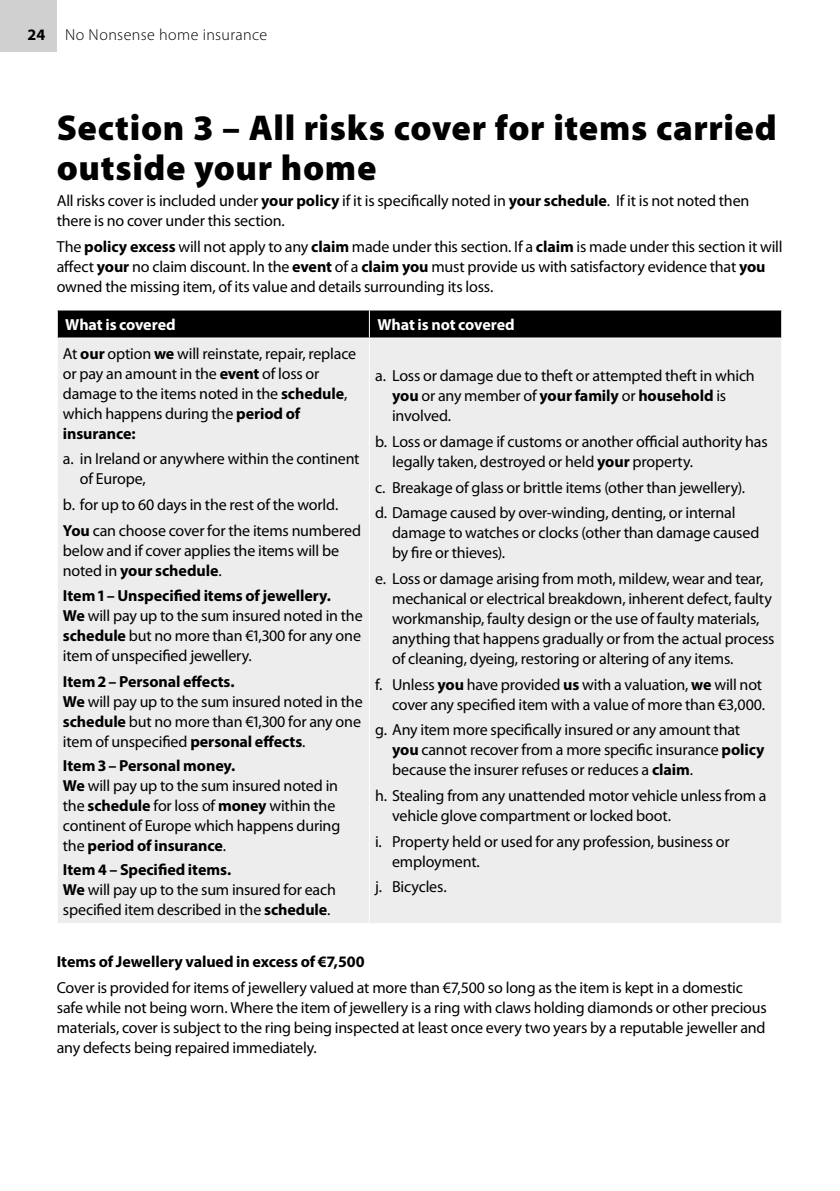
<style>
.page{position:relative;width:840px;height:1191px;background:#fff}
.page>*{position:absolute;margin:0;border:0;box-sizing:border-box;transform-origin:0 0}
.t1{font:36px/40px "Myriad MM 830 600";letter-spacing:.02em;color:#000}
.t2{font:16px/20px "Myriad Pro";letter-spacing:-.015em;color:#000}
.t3{font:700 16px "Myriad Pro";letter-spacing:-.005em;color:#000}
.t4{font:700 16px "Myriad Pro";letter-spacing:-.005em;color:#fff}
.t5{font:300 16px "Myriad Pro";letter-spacing:.03em;color:#000}
.s1{font-weight:700}
</style>
<div class="page">
<div style="left:58px;top:339px;width:722px;height:584px;background:#ededed"></div>
<hr style="left:368px;top:338px;width:1px;height:585px;background:#fff">
<div style="left:57px;top:310px;width:724px;height:28px;background:#000"></div>
<hr style="left:57px;top:337px;width:312px;height:1px;background:#fff">
<div style="left:0;top:0;width:57px;height:51px;background:#d0d0d0"></div>
<p class="t5" style="left:28px;top:26px;width:241px"><span class="s1">24</span> No Nonsense home insurance</p>
<h1 class="t1" style="left:57px;top:110px;width:721px">Section 3 – All risks cover for items carried outside your home</h1>
<p class="t2" style="left:57px;top:190px;width:693px">All risks cover is included under <span class="s1">your policy</span> if it is specifically noted in <span class="s1">your schedule</span>. If it is not noted then there is no cover under this section.</p>
<p class="t2" style="left:57px;top:236px;width:726px">The <span class="s1">policy excess</span> will not apply to any <span class="s1">claim</span> made under this section. If a <span class="s1">claim</span> is made under this section it will affect <span class="s1">your</span> no claim discount. In the <span class="s1">event</span> of a <span class="s1">claim you</span> must provide us with satisfactory evidence that <span class="s1">you </span>owned the missing item, of its value and details surrounding its loss.</p>
<p class="t4" style="left:65px;top:314px;width:112px">What is covered</p>
<p class="t4" style="left:377px;top:314px;width:139px">What is not covered</p>
<p class="t2" style="left:63px;top:343px;width:294px">At <span class="s1">our</span> option <span class="s1">we</span> will reinstate, repair, replace or pay an amount in the <span class="s1">event</span> of loss or damage to the items noted in the <span class="s1">schedule</span>, which happens during the <span class="s1">period of insurance:</span></p>
<p class="t2" style="left:80px;top:448px;width:281px;text-indent:-17px">a. in Ireland or anywhere within the continent of Europe,</p>
<p class="t2" style="left:63px;top:491px;width:299px;line-height:25.6px">b. for up to 60 days in the rest of the world.<br><span class="s1">You</span> can choose cover for the items numbered</p>
<p class="t2" style="left:63px;top:540px;width:277px">below and if cover applies the items will be noted in <span class="s1">your schedule</span>.</p>
<p class="t2" style="left:63px;top:585px;width:301px"><span class="s1">Item 1 – Unspecified items of jewellery.<br>We</span> will pay up to the sum insured noted in the <span class="s1">schedule</span> but no more than €1,300 for any one item of unspecified jewellery.</p>
<p class="t2" style="left:63px;top:671px;width:301px"><span class="s1">Item 2 – Personal effects.<br>We</span> will pay up to the sum insured noted in the <span class="s1">schedule</span> but no more than €1,300 for any one item of unspecified <span class="s1">personal effects</span>.</p>
<p class="t2" style="left:63px;top:755px;width:279px"><span class="s1">Item 3 – Personal money.<br>We</span> will pay up to the sum insured noted in the <span class="s1">schedule</span> for loss of <span class="s1">money</span> within the continent of Europe which happens during the <span class="s1">period of insurance</span>.</p>
<p class="t2" style="left:63px;top:859px;width:274px"><span class="s1">Item 4 – Specified items.<br>We</span> will pay up to the sum insured for each specified item described in the <span class="s1">schedule</span>.</p>
<p class="t2" style="left:392px;top:365px;width:364px;text-indent:-17px">a. Loss or damage due to theft or attempted theft in which <span class="s1">you</span> or any member of <span class="s1">your family</span> or <span class="s1">household</span> is involved.</p>
<p class="t2" style="left:392px;top:431px;width:377px;text-indent:-17px">b. Loss or damage if customs or another official authority has legally taken, destroyed or held <span class="s1">your</span> property.</p>
<p class="t2" style="left:375px;top:474px;width:371px;line-height:25.6px">c. Breakage of glass or brittle items (other than jewellery). d. Damage caused by over-winding, denting, or internal</p>
<p class="t2" style="left:392px;top:522px;width:368px">damage to watches or clocks (other than damage caused by fire or thieves).</p>
<p class="t2" style="left:392px;top:568px;width:383px;text-indent:-17px">e. Loss or damage arising from moth, mildew, wear and tear, mechanical or electrical breakdown, inherent defect, faulty workmanship, faulty design or the use of faulty materials, anything that happens gradually or from the actual process of cleaning, dyeing, restoring or altering of any items.</p>
<p class="t2" style="left:375px;top:674px;width:391px;text-align:right">f. Unless <span class="s1">you</span> have provided <span class="s1">us</span> with a valuation, <span class="s1">we</span> will not cover any specified item with a value of more than €3,000.</p>
<p class="t2" style="left:392px;top:719px;width:374px;text-indent:-17px">g. Any item more specifically insured or any amount that <span class="s1">you</span> cannot recover from a more specific insurance <span class="s1">policy </span>because the insurer refuses or reduces a <span class="s1">claim</span>.</p>
<p class="t2" style="left:392px;top:785px;width:376px;text-indent:-17px">h. Stealing from any unattended motor vehicle unless from a vehicle glove compartment or locked boot.</p>
<p class="t2" style="left:392px;top:831px;width:339px;text-indent:-17px">i. Property held or used for any profession, business or employment.</p>
<p class="t2" style="left:375px;top:876px;width:73px">j. Bicycles.</p>
<p class="t3" style="left:57px;top:951px;width:309px">Items of Jewellery valued in excess of €7,500</p>
<p class="t2" style="left:57px;top:977px;width:711px">Cover is provided for items of jewellery valued at more than €7,500 so long as the item is kept in a domestic safe while not being worn. Where the item of jewellery is a ring with claws holding diamonds or other precious materials, cover is subject to the ring being inspected at least once every two years by a reputable jeweller and any defects being repaired immediately.</p>
</div>
